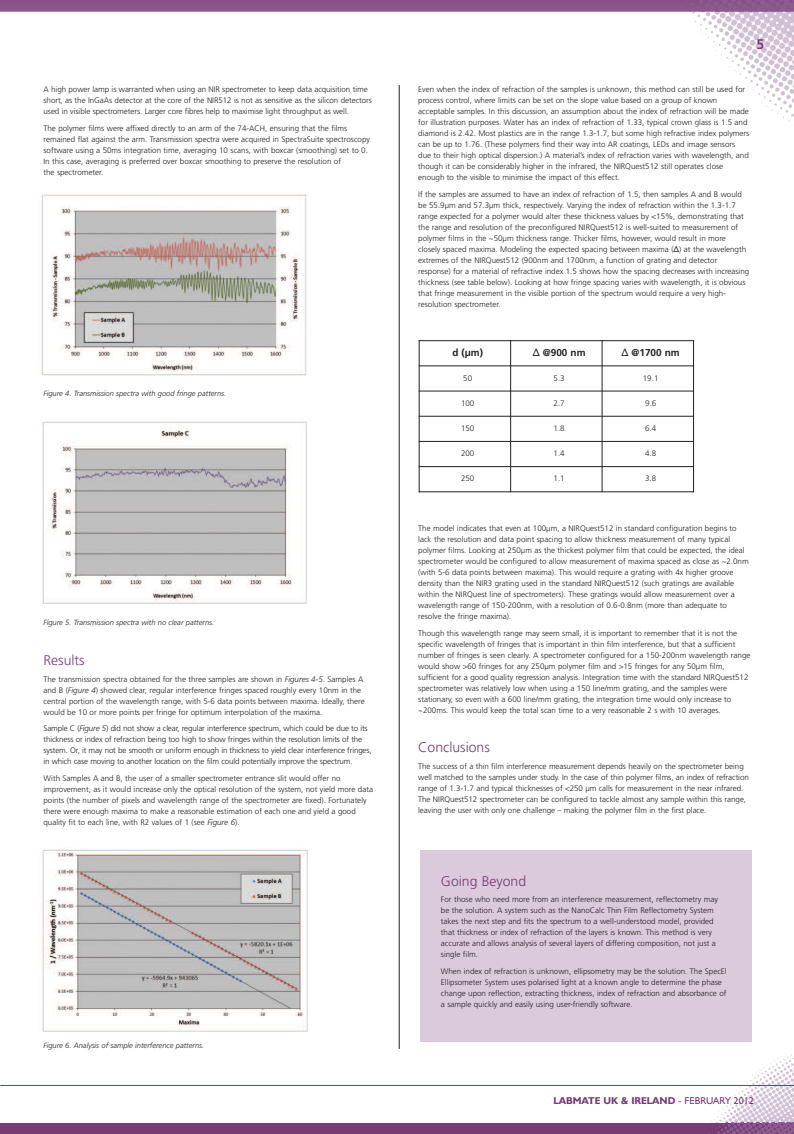
<style>
.page{position:relative;width:794px;height:1134px;background:#fff}
.page>*{position:absolute;margin:0;border:0;box-sizing:border-box;transform-origin:0 0}
.t1{font:300 14px "Frutiger";color:#793a78}
.t2{font:700 14px "Frutiger";color:#793a78}
.t3{font:700 10px "Humanist 521 BT";color:#793a78}
.t4{font:700 10px "Frutiger";color:#231f20}
.t5{font:300 8px/11px "Frutiger";color:#231f20}
.t6{font:italic 300 7.5px "Frutiger";color:#231f20}
.s1{font-style:italic}
.s2{font-family:"Lucida Grande";font-weight:400}
.s3{font-weight:400}
</style>
<div class="page">
<div style="left:420px;top:850px;width:331px;height:191px;background:#dbcadc"></div>
<img style="left:753px;top:88px;width:41px;height:34px">
<svg style="left:2px;top:0;width:651px;height:88px"></svg>
<svg style="left:653px;top:0;width:141px;height:88px"></svg>
<svg style="left:0;top:0;width:2px;height:12px"></svg>
<img style="left:41px;top:194px;width:266px;height:182px">
<img style="left:42px;top:849px;width:266px;height:183px">
<hr style="left:399px;top:85px;width:1px;height:964px;background:#231f20">
<img style="left:710px;top:1053px;width:84px;height:70px">
<hr style="left:0;top:1085px;width:794px;height:1px;background:#793a78">
<div style="left:0;top:1123px;width:794px;height:11px;background:#793a78"></div>
<svg style="left:708px;top:1123px;width:86px;height:11px"></svg>
<img style="left:41px;top:421px;width:266px;height:184px">
<hr style="left:419px;top:340px;width:1px;height:152px;background:#231f20">
<hr style="left:510px;top:340px;width:1px;height:152px;background:#231f20">
<hr style="left:601px;top:340px;width:1px;height:152px;background:#231f20">
<hr style="left:693px;top:340px;width:1px;height:152px;background:#231f20">
<hr style="left:419px;top:340px;width:275px;height:1px;background:#231f20">
<hr style="left:419px;top:365px;width:275px;height:1px;background:#231f20">
<hr style="left:419px;top:391px;width:275px;height:1px;background:#231f20">
<hr style="left:419px;top:416px;width:275px;height:1px;background:#231f20">
<hr style="left:419px;top:441px;width:275px;height:1px;background:#231f20">
<hr style="left:419px;top:466px;width:275px;height:1px;background:#231f20">
<hr style="left:419px;top:491px;width:275px;height:1px;background:#231f20">
<p class="t5" style="left:44px;top:84px;width:330px">A high power lamp is warranted when using an NIR spectrometer to keep data acquisition time short, as the InGaAs detector at the core of the NIR512 is not as sensitive as the silicon detectors used in visible spectrometers. Larger core fibres help to maximise light throughput as well.</p>
<p class="t5" style="left:44px;top:123px;width:328px">The polymer films were affixed directly to an arm of the 74-ACH, ensuring that the films remained flat against the arm. Transmission spectra were acquired in SpectraSuite spectroscopy software using a 50ms integration time, averaging 10 scans, with boxcar (smoothing) set to 0.<br>In this case, averaging is preferred over boxcar smoothing to preserve the resolution of<br>the spectrometer.</p>
<p class="t6" style="left:43px;top:390px;width:184px">Figure 4. Transmission spectra with good fringe patterns.</p>
<p class="t6" style="left:43px;top:620px;width:172px">Figure 5. Transmission spectra with no clear patterns.</p>
<h1 class="t1" style="left:44px;top:655px;width:43px">Results</h1>
<p class="t5" style="left:44px;top:674px;width:323px">The transmission spectra obtained for the three samples are shown in <span class="s1">Figures 4-5</span>. Samples A and B (<span class="s1">Figure 4</span>) showed clear, regular interference fringes spaced roughly every 10nm in the central portion of the wavelength range, with 5-6 data points between maxima. Ideally, there would be 10 or more points per fringe for optimum interpolation of the maxima.</p>
<p class="t5" style="left:44px;top:724px;width:330px">Sample C (<span class="s1">Figure 5</span>) did not show a clear, regular interference spectrum, which could be due to its thickness or index of refraction being too high to show fringes within the resolution limits of the system. Or, it may not be smooth or uniform enough in thickness to yield clear interference fringes, in which case moving to another location on the film could potentially improve the spectrum.</p>
<p class="t5" style="left:44px;top:773px;width:331px">With Samples A and B, the user of a smaller spectrometer entrance slit would offer no improvement, as it would increase only the optical resolution of the system, not yield more data points (the number of pixels and wavelength range of the spectrometer are fixed). Fortunately there were enough maxima to make a reasonable estimation of each one and yield a good quality fit to each line, with R2 values of 1 (see <span class="s1">Figure 6</span>).</p>
<p class="t6" style="left:43px;top:1042px;width:162px">Figure 6. Analysis of sample interference patterns.</p>
<h1 class="t2" style="left:756px;top:38px;width:9px">5</h1>
<p class="t5" style="left:418px;top:84px;width:333px">Even when the index of refraction of the samples is unknown, this method can still be used for process control, where limits can be set on the slope value based on a group of known acceptable samples. In this discussion, an assumption about the index of refraction will be made for illustration purposes. Water has an index of refraction of 1.33, typical crown glass is 1.5 and diamond is 2.42. Most plastics are in the range 1.3-1.7, but some high refractive index polymers can be up to 1.76. (These polymers find their way into AR coatings, LEDs and image sensors due to their high optical dispersion.) A material’s index of refraction varies with wavelength, and though it can be considerably higher in the infrared, the NIRQuest512 still operates close enough to the visible to minimise the impact of this effect.</p>
<p class="t5" style="left:418px;top:189px;width:332px">If the samples are assumed to have an index of refraction of 1.5, then samples A and B would be 55.9µm and 57.3µm thick, respectively. Varying the index of refraction within the 1.3-1.7 range expected for a polymer would alter these thickness values by &lt;15%, demonstrating that the range and resolution of the preconfigured NIRQuest512 is well-suited to measurement of polymer films in the ~50µm thickness range. Thicker films, however, would result in more closely spaced maxima. Modeling the expected spacing between maxima (<span class="s2">∆</span>) at the wavelength extremes of the NIRQuest512 (900nm and 1700nm, a function of grating and detector response) for a material of refractive index 1.5 shows how the spacing decreases with increasing thickness (see table below). Looking at how fringe spacing varies with wavelength, it is obvious that fringe measurement in the visible portion of the spectrum would require a very high&shy;resolution spectrometer.</p>
<p class="t4" style="left:452px;top:348px;width:32px">d (µm)</p>
<p class="t4" style="left:533px;top:349px;width:54px"><span class="s2">Δ</span> @900 nm</p>
<p class="t4" style="left:621px;top:349px;width:60px"><span class="s2">Δ</span> @1700 nm</p>
<p class="t5" style="left:463px;top:373px;width:10px">50</p>
<p class="t5" style="left:553px;top:373px;width:13px">5.3</p>
<p class="t5" style="left:643px;top:373px;width:17px">19.1</p>
<p class="t5" style="left:461px;top:398px;width:15px">100</p>
<p class="t5" style="left:553px;top:398px;width:13px">2.7</p>
<p class="t5" style="left:645px;top:398px;width:13px">9.6</p>
<p class="t5" style="left:461px;top:423px;width:15px">150</p>
<p class="t5" style="left:553px;top:423px;width:13px">1.8</p>
<p class="t5" style="left:645px;top:423px;width:13px">6.4</p>
<p class="t5" style="left:461px;top:448px;width:15px">200</p>
<p class="t5" style="left:553px;top:448px;width:13px">1.4</p>
<p class="t5" style="left:645px;top:448px;width:13px">4.8</p>
<p class="t5" style="left:461px;top:474px;width:15px">250</p>
<p class="t5" style="left:553px;top:474px;width:13px">1.1</p>
<p class="t5" style="left:645px;top:474px;width:13px">3.8</p>
<p class="t5" style="left:418px;top:523px;width:332px">The model indicates that even at 100µm, a NIRQuest512 in standard configuration begins to lack the resolution and data point spacing to allow thickness measurement of many typical polymer films. Looking at 250µm as the thickest polymer film that could be expected, the ideal spectrometer would be configured to allow measurement of maxima spaced as close as ~2.0nm (with 5-6 data points between maxima). This would require a grating with 4x higher groove density than the NIR3 grating used in the standard NIRQuest512 (such gratings are available within the NIRQuest line of spectrometers). These gratings would allow measurement over a wavelength range of 150-200nm, with a resolution of 0.6-0.8nm (more than adequate to resolve the fringe maxima).</p>
<p class="t5" style="left:418px;top:628px;width:334px">Though this wavelength range may seem small, it is important to remember that it is not the specific wavelength of fringes that is important in thin film interference, but that a sufficient number of fringes is seen clearly. A spectrometer configured for a 150-200nm wavelength range would show &gt;60 fringes for any 250µm polymer film and &gt;15 fringes for any 50µm film, sufficient for a good quality regression analysis. Integration time with the standard NIRQuest512 spectrometer was relatively low when using a 150 line/mm grating, and the samples were stationary, so even with a 600 line/mm grating, the integration time would only increase to ~200ms. This would keep the total scan time to a very reasonable 2 s with 10 averages.</p>
<h1 class="t1" style="left:418px;top:742px;width:73px">Conclusions</h1>
<p class="t5" style="left:418px;top:761px;width:332px">The success of a thin film interference measurement depends heavily on the spectrometer being well matched to the samples under study. In the case of thin polymer films, an index of refraction range of 1.3-1.7 and typical thicknesses of &lt;250 µm calls for measurement in the near infrared.<br>The NIRQuest512 spectrometer can be configured to tackle almost any sample within this range, leaving the user with only one challenge – making the polymer film in the first place.</p>
<h1 class="t1" style="left:441px;top:875px;width:87px">Going Beyond</h1>
<p class="t5" style="left:441px;top:894px;width:278px">For those who need more from an interference measurement, reflectometry may be the solution. A system such as the NanoCalc Thin Film Reflectometry System takes the next step and fits the spectrum to a well-understood model, provided that thickness or index of refraction of the layers is known. This method is very accurate and allows analysis of several layers of differing composition, not just a single film.</p>
<p class="t5" style="left:441px;top:966px;width:287px">When index of refraction is unknown, ellipsometry may be the solution. The SpecEl Ellipsometer System uses polarised light at a known angle to determine the phase change upon reflection, extracting thickness, index of refraction and absorbance of a sample quickly and easily using user-friendly software.</p>
<p class="t3" style="left:553px;top:1097px;width:202px">LABMATE UK &amp; IRELAND <span class="s3">- FEBRUARY 2012</span></p>
</div>
